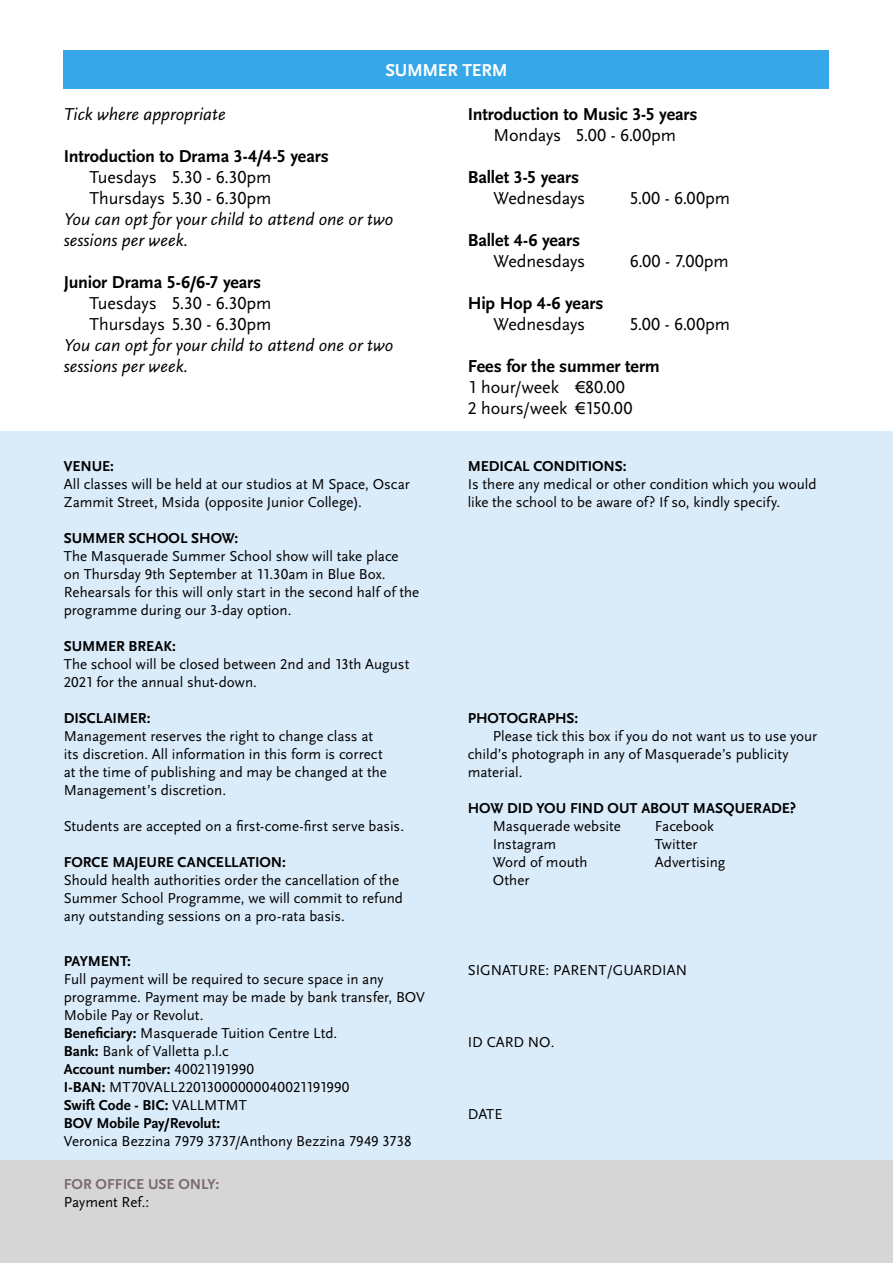
<style>
.page{position:relative;width:893px;height:1263px;background:#fff}
.page>*{position:absolute;margin:0;border:0;box-sizing:border-box;transform-origin:0 0}
.t1{font:18px/21px "Scala Sans Pro";letter-spacing:-.005em;color:#000}
.t2{font:700 18px "Scala Sans Pro";letter-spacing:-.01em;color:#000}
.t3{font:italic 18px/21px "Scala Sans Pro";color:#000}
.t4{font:700 18px "Scala Sans Pro";letter-spacing:-.015em;color:#fff}
.t5{font:15px/18px "Scala Sans Pro";color:#000}
.t6{font:700 15px "Scala Sans Pro";letter-spacing:-.005em;color:#000}
.t7{font:700 15px "Scala Sans Pro";color:#7b6a72}
.s1{font-weight:700}
</style>
<div class="page">
<div style="left:64px;top:50px;width:765px;height:38px;background:#36a7e9"></div>
<div style="left:0;top:432px;width:893px;height:831px;background:#daebfa"></div>
<div style="left:0;top:1161px;width:893px;height:102px;background:#d6d6d6"></div>
<p class="t4" style="left:385px;top:59px;width:124px">SUMMER TERM</p>
<p class="t3" style="left:64px;top:103px;width:163px">Tick where appropriate</p>
<p class="t2" style="left:64px;top:145px;width:266px">Introduction to Drama 3-4/4-5 years</p>
<p class="t1" style="left:90px;top:166px;width:183px">Tuesdays 5.30 - 6.30pm<br>Thursdays 5.30 - 6.30pm</p>
<p class="t3" style="left:64px;top:208px;width:331px">You can opt for your child to attend one or two sessions per week.</p>
<p class="t2" style="left:64px;top:271px;width:199px">Junior Drama 5-6/6-7 years</p>
<p class="t1" style="left:90px;top:292px;width:183px">Tuesdays 5.30 - 6.30pm<br>Thursdays 5.30 - 6.30pm</p>
<p class="t3" style="left:64px;top:334px;width:331px">You can opt for your child to attend one or two sessions per week.</p>
<p class="t6" style="left:64px;top:457px;width:52px">VENUE:</p>
<p class="t5" style="left:64px;top:475px;width:348px">All classes will be held at our studios at M Space, Oscar<br>Zammit Street, Msida (opposite Junior College).</p>
<p class="t6" style="left:64px;top:529px;width:176px">SUMMER SCHOOL SHOW:</p>
<p class="t5" style="left:64px;top:547px;width:357px">The Masquerade Summer School show will take place<br>on Thursday 9th September at 11.30am in Blue Box.<br>Rehearsals for this will only start in the second half of the programme during our 3-day option.</p>
<p class="t6" style="left:64px;top:637px;width:114px">SUMMER BREAK:</p>
<p class="t5" style="left:64px;top:655px;width:347px">The school will be closed between 2nd and 13th August<br>2021 for the annual shut-down.</p>
<p class="t6" style="left:64px;top:709px;width:88px">DISCLAIMER:</p>
<p class="t5" style="left:64px;top:727px;width:325px">Management reserves the right to change class at its discretion. All information in this form is correct at the time of publishing and may be changed at the Management’s discretion.</p>
<p class="t5" style="left:64px;top:817px;width:342px">Students are accepted on a first-come-first serve basis.</p>
<p class="t6" style="left:64px;top:853px;width:224px">FORCE MAJEURE CANCELLATION:</p>
<p class="t5" style="left:64px;top:871px;width:341px">Should health authorities order the cancellation of the<br>Summer School Programme, we will commit to refund any outstanding sessions on a pro-rata basis.</p>
<p class="t6" style="left:64px;top:952px;width:69px">PAYMENT:</p>
<p class="t5" style="left:64px;top:970px;width:363px">Full payment will be required to secure space in any programme. Payment may be made by bank transfer, BOV Mobile Pay or Revolut.<br><span class="s1">Beneficiary:</span> Masquerade Tuition Centre Ltd.<br><span class="s1">Bank:</span> Bank of Valletta p.l.c<br><span class="s1">Account number:</span> 40021191990<br><span class="s1">I-BAN:</span> MT70VALL22013000000040021191990<br><span class="s1">Swift Code - BIC:</span> VALLMTMT<br><span class="s1">BOV Mobile Pay/Revolut:</span></p>
<p class="t5" style="left:64px;top:1132px;width:349px">Veronica Bezzina 7979 3737/Anthony Bezzina 7949 3738</p>
<p class="t7" style="left:64px;top:1175px;width:157px">FOR OFFICE USE ONLY:</p>
<p class="t5" style="left:64px;top:1193px;width:87px">Payment Ref.:</p>
<p class="t2" style="left:468px;top:103px;width:231px">Introduction to Music 3-5 years</p>
<p class="t1" style="left:493px;top:124px;width:184px">Mondays 5.00 - 6.00pm</p>
<p class="t2" style="left:468px;top:166px;width:113px">Ballet 3-5 years</p>
<p class="t1" style="left:493px;top:187px;width:93px">Wednesdays</p>
<p class="t1" style="left:630px;top:187px;width:102px">5.00 - 6.00pm</p>
<p class="t2" style="left:468px;top:229px;width:114px">Ballet 4-6 years</p>
<p class="t1" style="left:493px;top:250px;width:93px">Wednesdays</p>
<p class="t1" style="left:630px;top:250px;width:101px">6.00 - 7.00pm</p>
<p class="t2" style="left:468px;top:292px;width:137px">Hip Hop 4-6 years</p>
<p class="t1" style="left:493px;top:313px;width:93px">Wednesdays</p>
<p class="t1" style="left:630px;top:313px;width:102px">5.00 - 6.00pm</p>
<p class="t2" style="left:468px;top:355px;width:194px">Fees for the summer term</p>
<p class="t1" style="left:468px;top:376px;width:166px">1 hour/week €80.00<br>2 hours/week €150.00</p>
<p class="t6" style="left:468px;top:457px;width:160px">MEDICAL CONDITIONS:</p>
<p class="t5" style="left:468px;top:475px;width:350px">Is there any medical or other condition which you would like the school to be aware of? If so, kindly specify.</p>
<p class="t6" style="left:468px;top:709px;width:112px">PHOTOGRAPHS:</p>
<p class="t5" style="left:468px;top:727px;width:351px;text-indent:25px">Please tick this box if you do not want us to use your child’s photograph in any of Masquerade’s publicity material.</p>
<p class="t6" style="left:468px;top:799px;width:330px">HOW DID YOU FIND OUT ABOUT MASQUERADE?</p>
<p class="t5" style="left:493px;top:817px;width:130px">Masquerade website</p>
<p class="t5" style="left:655px;top:817px;width:61px">Facebook</p>
<p class="t5" style="left:493px;top:835px;width:65px">Instagram</p>
<p class="t5" style="left:655px;top:835px;width:44px">Twitter</p>
<p class="t5" style="left:493px;top:853px;width:96px">Word of mouth</p>
<p class="t5" style="left:655px;top:853px;width:72px">Advertising</p>
<p class="t5" style="left:493px;top:871px;width:38px">Other</p>
<p class="t5" style="left:468px;top:961px;width:221px">SIGNATURE: PARENT/GUARDIAN</p>
<p class="t5" style="left:468px;top:1033px;width:88px">ID CARD NO.</p>
<p class="t5" style="left:468px;top:1105px;width:36px">DATE</p>
</div>
